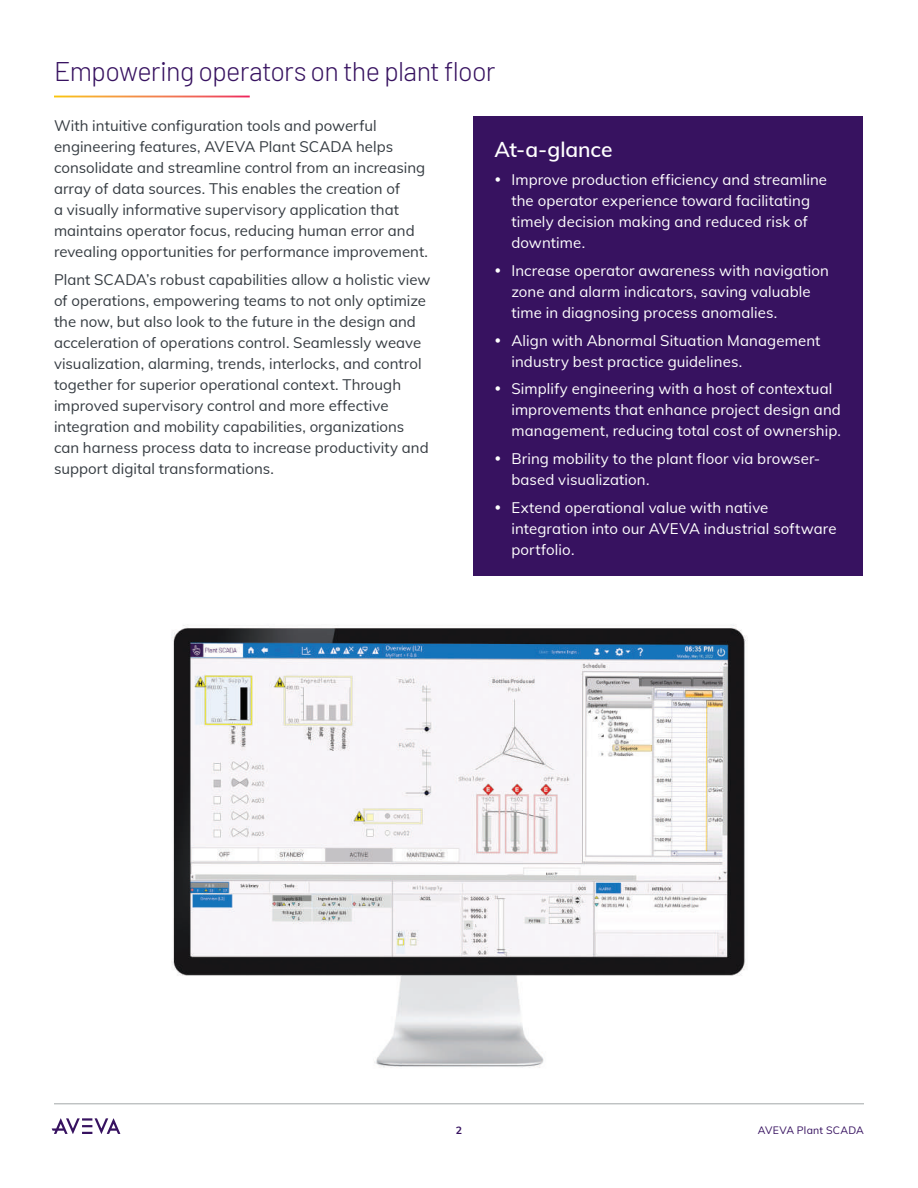
<style>
.page{position:relative;width:918px;height:1188px;background:#fff}
.page>*{position:absolute;margin:0;border:0;box-sizing:border-box;transform-origin:0 0}
.t1{font:300 27px "Barlow";letter-spacing:-.025em;color:#371260}
.t2{font:600 21px "Muli";letter-spacing:-.005em;color:#fff}
.t3{font:15px/21px "Muli";color:#363c42}
.t4{font:15px/21px "Muli";letter-spacing:.005em;color:#fff}
.t5{font:10.5px "Muli";letter-spacing:.025em;color:#371260}
.t6{font:700 10.5px "Muli";color:#371260}
</style>
<div class="page">
<hr style="left:54px;top:1104px;width:810px;height:1px;background:#a3a7a9">
<svg style="left:52px;top:1118px;width:68px;height:16px"></svg>
<div style="left:473px;top:116px;width:390px;height:460px;background:#371260"></div>
<img style="left:172px;top:625px;width:575px;height:443px">
<h1 class="t1" style="left:54px;top:52px;width:443px">Empowering operators on the plant floor</h1>
<p class="t3" style="left:54px;top:115px;width:376px">With intuitive configuration tools and powerful engineering features, AVEVA Plant SCADA helps consolidate and streamline control from an increasing array of data sources. This enables the creation of<br>a visually informative supervisory application that maintains operator focus, reducing human error and revealing opportunities for performance improvement.</p>
<p class="t3" style="left:54px;top:269px;width:378px">Plant SCADA’s robust capabilities allow a holistic view of operations, empowering teams to not only optimize the now, but also look to the future in the design and acceleration of operations control. Seamlessly weave visualization, alarming, trends, interlocks, and control together for superior operational context. Through improved supervisory control and more effective integration and mobility capabilities, organizations can harness process data to increase productivity and support digital transformations.</p>
<h2 class="t2" style="left:494px;top:135px;width:120px">At-a-glance</h2>
<p class="t4" style="left:511px;top:169px;width:317px">Improve production efficiency and streamline the operator experience toward facilitating timely decision making and reduced risk of downtime.</p>
<p class="t4" style="left:511px;top:259px;width:319px">Increase operator awareness with navigation zone and alarm indicators, saving valuable time in diagnosing process anomalies.</p>
<p class="t4" style="left:511px;top:329px;width:311px">Align with Abnormal Situation Management industry best practice guidelines.</p>
<p class="t4" style="left:511px;top:378px;width:331px">Simplify engineering with a host of contextual improvements that enhance project design and management, reducing total cost of ownership.</p>
<p class="t4" style="left:511px;top:448px;width:310px">Bring mobility to the plant floor via browser&shy;based visualization.</p>
<p class="t4" style="left:511px;top:496px;width:327px">Extend operational value with native integration into our AVEVA industrial software portfolio.</p>
<p class="t6" style="left:456px;top:1123px;width:8px">2</p>
<p class="t5" style="left:758px;top:1122px;width:108px">AVEVA Plant SCADA</p>
</div>
